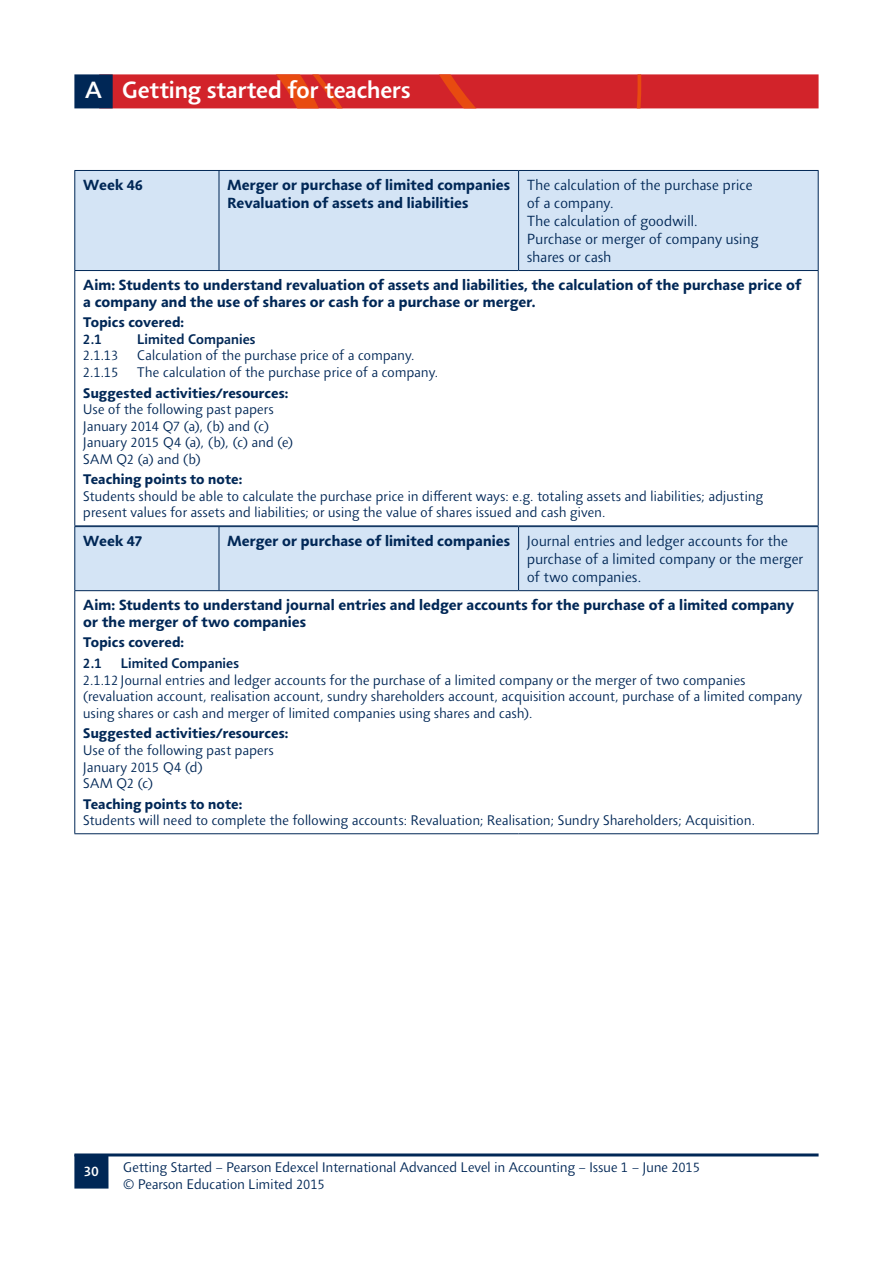
<style>
.page{position:relative;width:893px;height:1263px;background:#fff}
.page>*{position:absolute;margin:0;border:0;box-sizing:border-box;transform-origin:0 0}
.t1{font:500 24px "Agilita LT Pro";letter-spacing:-.005em;color:#fff}
.t2{font:700 15px/16.5px "Agilita LT Pro";letter-spacing:.01em;color:#002756}
.t3{font:300 15px/18px "Agilita LT Pro";letter-spacing:.005em;color:#002756}
.t4{font:300 14.25px/16.5px "Agilita LT Pro";letter-spacing:.005em;color:#002756}
.t5{font:700 14.25px "Agilita LT Pro";letter-spacing:.01em;color:#002756}
.t6{font:500 14.25px "Agilita LT Pro";letter-spacing:.005em;color:#002756}
.t7{font:500 14.25px "Agilita LT Pro";color:#fff}
.s1{font-weight:700}
</style>
<div class="page">
<svg style="left:113px;top:74px;width:706px;height:34px;background:#d3282a"></svg>
<div style="left:74px;top:74px;width:39px;height:34px;background:#002756"></div>
<hr style="left:74px;top:1153px;width:745px;height:3px;background:#002756">
<div style="left:74px;top:1154px;width:35px;height:34px;background:#002756"></div>
<div style="left:75px;top:171px;width:743px;height:99px;background:#d4e4f5"></div>
<hr style="left:818px;top:271px;width:1px;height:254px;background:#002756">
<hr style="left:74px;top:170px;width:145px;height:1px;background:#002756">
<hr style="left:74px;top:171px;width:1px;height:99px;background:#002756">
<hr style="left:219px;top:170px;width:300px;height:1px;background:#002756">
<hr style="left:219px;top:171px;width:1px;height:99px;background:#002756">
<hr style="left:519px;top:170px;width:300px;height:1px;background:#002756">
<hr style="left:518px;top:171px;width:1px;height:99px;background:#002756">
<hr style="left:818px;top:171px;width:1px;height:99px;background:#002756">
<hr style="left:74px;top:270px;width:145px;height:1px;background:#002756">
<hr style="left:74px;top:271px;width:1px;height:254px;background:#002756">
<hr style="left:219px;top:270px;width:300px;height:1px;background:#002756">
<hr style="left:519px;top:270px;width:300px;height:1px;background:#002756">
<hr style="left:74px;top:525px;width:145px;height:1px;background:#002756">
<hr style="left:219px;top:525px;width:300px;height:1px;background:#002756">
<hr style="left:519px;top:525px;width:300px;height:1px;background:#002756">
<div style="left:75px;top:527px;width:743px;height:63px;background:#d4e4f5"></div>
<hr style="left:818px;top:591px;width:1px;height:242px;background:#002756">
<hr style="left:74px;top:526px;width:145px;height:1px;background:#002756">
<hr style="left:74px;top:527px;width:1px;height:63px;background:#002756">
<hr style="left:219px;top:526px;width:300px;height:1px;background:#002756">
<hr style="left:219px;top:527px;width:1px;height:63px;background:#002756">
<hr style="left:519px;top:526px;width:299px;height:1px;background:#002756">
<hr style="left:518px;top:527px;width:1px;height:63px;background:#002756">
<hr style="left:818px;top:527px;width:1px;height:63px;background:#002756">
<hr style="left:74px;top:590px;width:145px;height:1px;background:#002756">
<hr style="left:74px;top:591px;width:1px;height:242px;background:#002756">
<hr style="left:219px;top:590px;width:300px;height:1px;background:#002756">
<hr style="left:519px;top:590px;width:299px;height:1px;background:#002756">
<hr style="left:74px;top:833px;width:145px;height:1px;background:#002756">
<hr style="left:219px;top:833px;width:300px;height:1px;background:#002756">
<hr style="left:519px;top:833px;width:299px;height:1px;background:#002756">
<h1 class="t1" style="left:85px;top:73px;width:327px">A Getting started for teachers</h1>
<p class="t2" style="left:83px;top:177px;width:61px">Week 46</p>
<p class="t2" style="left:227px;top:176px;width:284px;line-height:18px">Merger or purchase of limited companies<br>Revaluation of assets and liabilities</p>
<p class="t3" style="left:527px;top:176px;width:233px">The calculation of the purchase price of a company.<br>The calculation of goodwill.<br>Purchase or merger of company using shares or cash</p>
<p class="t2" style="left:83px;top:277px;width:720px">Aim: Students to understand revaluation of assets and liabilities, the calculation of the purchase price of a company and the use of shares or cash for a purchase or merger.</p>
<p class="t5" style="left:83px;top:312px;width:102px">Topics covered:</p>
<p class="t6" style="left:83px;top:329px;width:20px">2.1</p>
<p class="t6" style="left:137px;top:329px;width:120px">Limited Companies</p>
<p class="t4" style="left:83px;top:347px;width:37px">2.1.13</p>
<p class="t4" style="left:137px;top:347px;width:279px">Calculation of the purchase price of a company.</p>
<p class="t4" style="left:83px;top:364px;width:37px">2.1.15</p>
<p class="t4" style="left:137px;top:364px;width:303px">The calculation of the purchase price of a company.</p>
<p class="t5" style="left:83px;top:382px;width:207px">Suggested activities/resources:</p>
<p class="t4" style="left:83px;top:401px;width:212px">Use of the following past papers<br>January 2014 Q7 (a), (b) and (c)<br>January 2015 Q4 (a), (b), (c) and (e)<br>SAM Q2 (a) and (b)</p>
<p class="t5" style="left:83px;top:469px;width:161px">Teaching points to note:</p>
<p class="t4" style="left:83px;top:488px;width:681px">Students should be able to calculate the purchase price in different ways: e.g. totaling assets and liabilities; adjusting present values for assets and liabilities; or using the value of shares issued and cash given.</p>
<p class="t2" style="left:83px;top:533px;width:60px">Week 47</p>
<p class="t3" style="left:527px;top:532px;width:278px;text-indent:-300px"><span class="s1">Merger or purchase of limited companies</span> Journal entries and ledger accounts for the purchase of a limited company or the merger of two companies.</p>
<p class="t2" style="left:83px;top:597px;width:712px">Aim: Students to understand journal entries and ledger accounts for the purchase of a limited company or the merger of two companies</p>
<p class="t5" style="left:83px;top:632px;width:102px">Topics covered:</p>
<p class="t6" style="left:83px;top:653px;width:20px">2.1</p>
<p class="t6" style="left:121px;top:653px;width:120px">Limited Companies</p>
<p class="t4" style="left:83px;top:672px;width:720px">2.1.12 Journal entries and ledger accounts for the purchase of a limited company or the merger of two companies (revaluation account, realisation account, sundry shareholders account, acquisition account, purchase of a limited company using shares or cash and merger of limited companies using shares and cash).</p>
<p class="t5" style="left:83px;top:723px;width:207px">Suggested activities/resources:</p>
<p class="t4" style="left:83px;top:742px;width:192px">Use of the following past papers<br>January 2015 Q4 (d)<br>SAM Q2 (c)</p>
<p class="t5" style="left:83px;top:793px;width:161px">Teaching points to note:</p>
<p class="t4" style="left:83px;top:812px;width:674px">Students will need to complete the following accounts: Revaluation; Realisation; Sundry Shareholders; Acquisition.</p>
<p class="t7" style="left:84px;top:1161px;width:16px">30</p>
<p class="t4" style="left:123px;top:1159px;width:578px">Getting Started – Pearson Edexcel International Advanced Level in Accounting – Issue 1 – June 2015 © Pearson Education Limited 2015</p>
</div>
